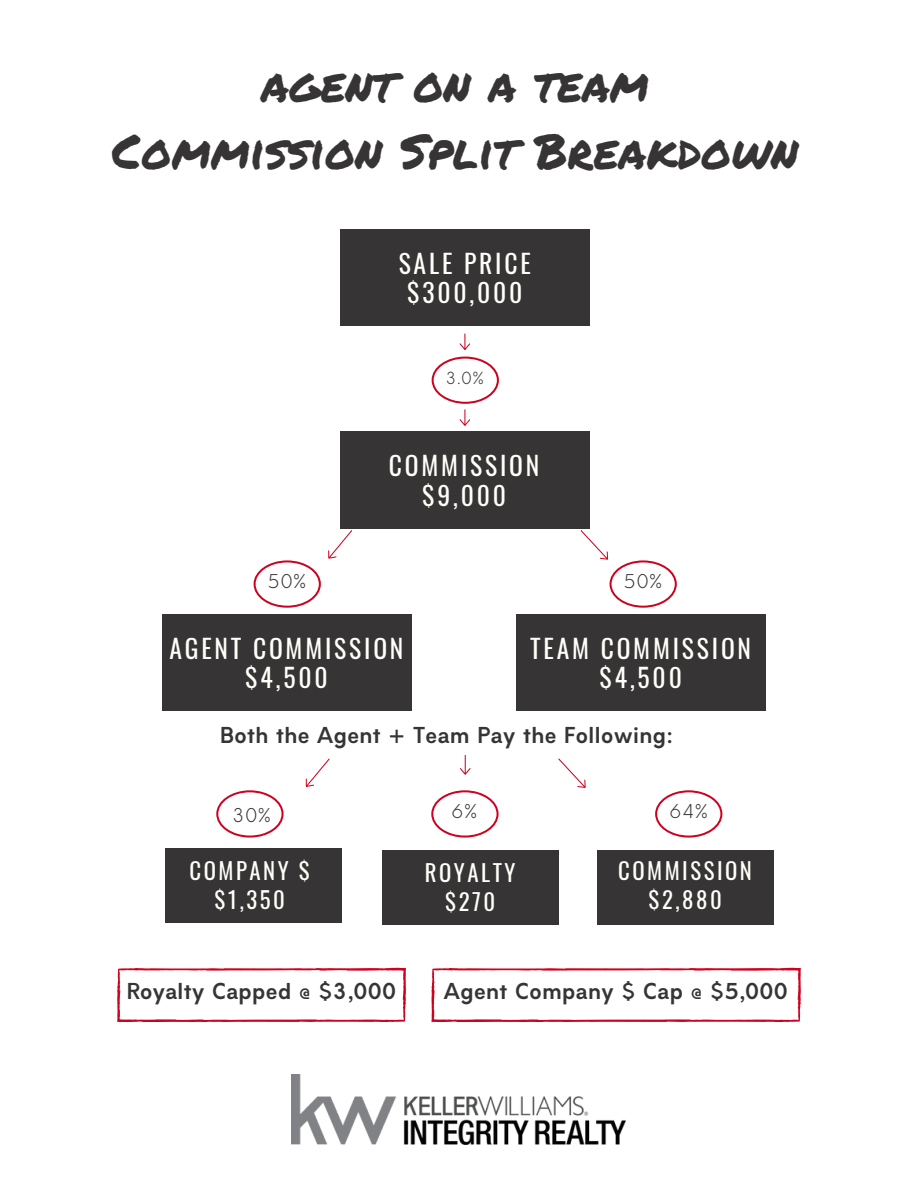
<style>
.page{position:relative;width:918px;height:1188px;background:#fff}
.page>*{position:absolute;margin:0;border:0;box-sizing:border-box;transform-origin:0 0}
.t1{font:48px "Permanent Marker";color:#373435}
.t2{font:25.65px "Oswald";letter-spacing:.11em;color:#fffff9}
.t3{font:22.8px "Oswald";letter-spacing:.11em;color:#fffff9}
.t4{font:700 21.45px "Amicale";letter-spacing:.02em;color:#373435}
.t5{font:300 18.6px "Amicale";letter-spacing:.02em;color:#373435}
.t6{font:300 16.2px "Amicale";color:#373435}
</style>
<div class="page">
<div style="left:340px;top:229px;width:249px;height:97px;background:#373435"></div>
<svg style="left:460px;top:333px;width:10px;height:17px"></svg>
<div style="left:165px;top:848px;width:177px;height:75px;background:#373435"></div>
<svg style="left:328px;top:530px;width:24px;height:29px"></svg>
<div style="left:162px;top:614px;width:250px;height:97px;background:#373435"></div>
<div style="left:382px;top:850px;width:177px;height:75px;background:#373435"></div>
<div style="left:597px;top:850px;width:177px;height:75px;background:#373435"></div>
<svg style="left:117px;top:968px;width:289px;height:54px"></svg>
<svg style="left:431px;top:968px;width:370px;height:54px"></svg>
<svg style="left:432px;top:357px;width:67px;height:69px"></svg>
<svg style="left:216px;top:790px;width:68px;height:48px"></svg>
<svg style="left:431px;top:790px;width:68px;height:48px"></svg>
<svg style="left:655px;top:790px;width:67px;height:48px"></svg>
<div style="left:517px;top:614px;width:249px;height:97px;background:#373435"></div>
<div style="left:340px;top:432px;width:249px;height:97px;background:#373435"></div>
<svg style="left:254px;top:560px;width:67px;height:48px"></svg>
<svg style="left:581px;top:530px;width:96px;height:78px"></svg>
<svg style="left:558px;top:758px;width:28px;height:30px"></svg>
<svg style="left:306px;top:758px;width:24px;height:29px"></svg>
<svg style="left:460px;top:755px;width:11px;height:20px"></svg>
<img style="left:292px;top:1075px;width:334px;height:69px">
<p class="t1" style="left:261px;top:49px;width:389px">agent on a team</p>
<p class="t1" style="left:112px;top:116px;width:688px">Commission Split Breakdown</p>
<p class="t2" style="left:399px;top:243px;width:134px">SALE PRICE</p>
<p class="t2" style="left:407px;top:272px;width:117px">$300,000</p>
<p class="t6" style="left:446px;top:372px;width:40px">3.0%</p>
<p class="t2" style="left:389px;top:446px;width:152px">COMMISSION</p>
<p class="t2" style="left:422px;top:475px;width:86px">$9,000</p>
<p class="t5" style="left:268px;top:574px;width:40px">50%</p>
<p class="t5" style="left:624px;top:574px;width:40px">50%</p>
<p class="t2" style="left:169px;top:628px;width:236px">AGENT COMMISSION</p>
<p class="t2" style="left:245px;top:657px;width:84px">$4,500</p>
<p class="t2" style="left:530px;top:628px;width:222px">TEAM COMMISSION</p>
<p class="t2" style="left:599px;top:657px;width:84px">$4,500</p>
<p class="t4" style="left:220px;top:727px;width:454px">Both the Agent + Team Pay the Following:</p>
<p class="t5" style="left:232px;top:808px;width:40px">30%</p>
<p class="t5" style="left:451px;top:804px;width:27px">6%</p>
<p class="t3" style="left:189px;top:852px;width:122px">COMPANY $</p>
<p class="t3" style="left:215px;top:882px;width:72px">$1,350</p>
<p class="t3" style="left:425px;top:855px;width:92px">ROYALTY</p>
<p class="t3" style="left:445px;top:884px;width:52px">$270</p>
<p class="t5" style="left:669px;top:804px;width:40px">64%</p>
<p class="t3" style="left:618px;top:852px;width:135px">COMMISSION</p>
<p class="t3" style="left:648px;top:882px;width:75px">$2,880</p>
<p class="t4" style="left:127px;top:983px;width:271px">Royalty Capped @ $3,000</p>
<p class="t4" style="left:444px;top:983px;width:346px">Agent Company $ Cap @ $5,000</p>
</div>
